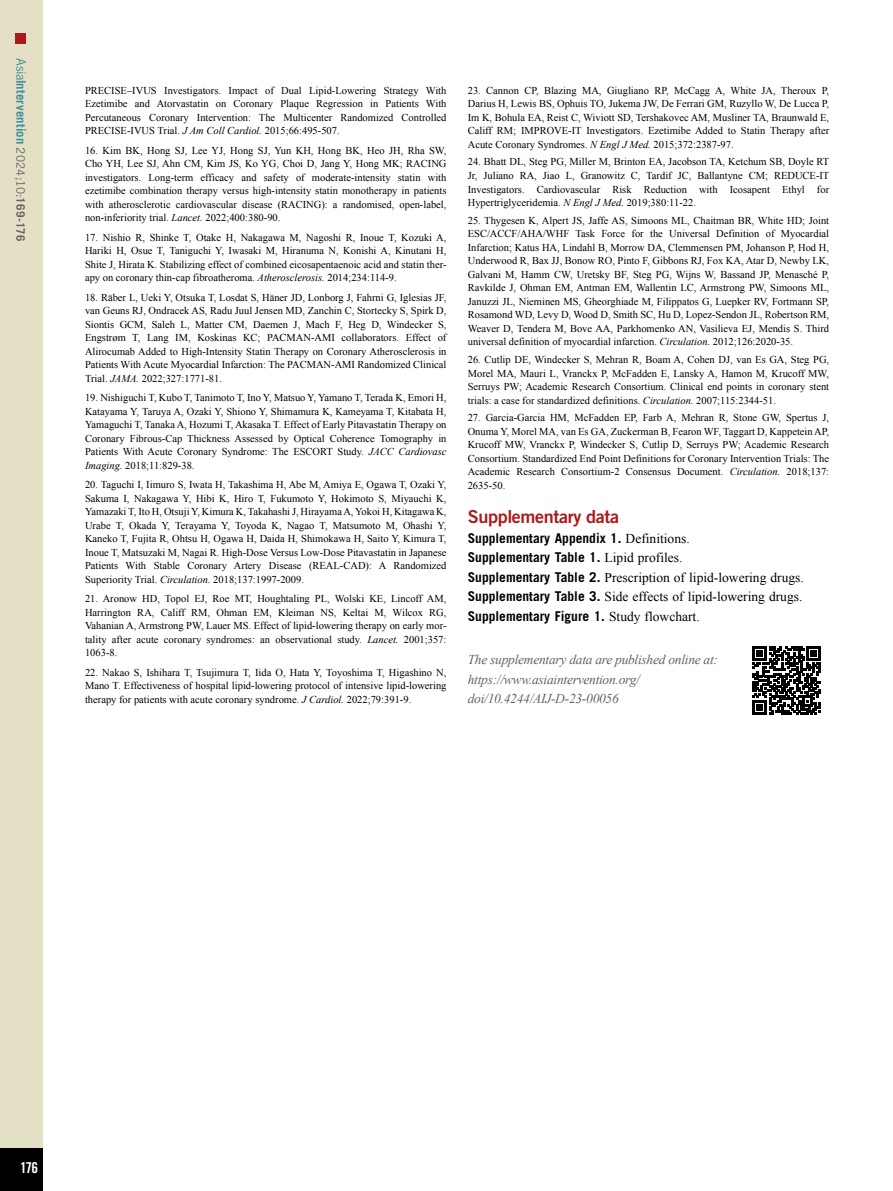
<style>
.page{position:relative;width:893px;height:1191px;background:#fff}
.page>*{position:absolute;margin:0;border:0;box-sizing:border-box;transform-origin:0 0}
.t1{font:18px "Trade Gothic LT Std Bd 2";letter-spacing:-.02em;color:#a91b18}
.t2{font:15px "Trade Gothic LT Std Bd Cn 20";color:#fff}
.t3{font:13.5px/19.5px "Times New Roman";color:#000}
.t4{font:700 13.5px/19.5px "Trade Gothic LT Std";color:#000}
.t5{font:italic 13.5px/19.5px "Times New Roman";letter-spacing:-.02em;color:#646363}
.t6{font:700 12.75px "Trade Gothic LT Std";letter-spacing:.005em;color:#418f9b}
.t7{font:10.5px/13.5px "Times New Roman";color:#000;text-align:justify}
.s1{font-weight:400}
.s2{font-weight:400;font-size:11.7px;color:#646363}
.s3{font-size:11.7px;color:#646363}
.s4{font-style:italic}
.s5{font-family:"Times New Roman";font-weight:400}
.s6{font-family:"Trade Gothic LT Std";font-weight:700}
</style>
<div class="page">
<div style="left:0;top:0;width:43px;height:1191px;background:#e4e0c5"></div>
<div style="left:0;top:1148px;width:43px;height:43px;background:#000"></div>
<div style="left:16px;top:34px;width:10px;height:10px;background:#a91b18"></div>
<svg style="left:752px;top:646px;width:69px;height:68px"></svg>
<p class="t6" style="left:29px;top:58px;width:184px;rotate:90deg"><span class="s1">Asia</span>Intervention <span class="s2">2024;10:</span><span class="s3">169-176</span></p>
<p class="t7" style="left:85px;top:83px;width:363px">PRECISE–IVUS Investigators. Impact of Dual Lipid-Lowering Strategy With Ezetimibe and Atorvastatin on Coronary Plaque Regression in Patients With Percutaneous Coronary Intervention: The Multicenter Randomized Controlled PRECISE-IVUS Trial. <span class="s4">J Am Coll Cardiol.</span> 2015;66:495-507.</p>
<p class="t7" style="left:85px;top:143px;width:363px">16. Kim BK, Hong SJ, Lee YJ, Hong SJ, Yun KH, Hong BK, Heo JH, Rha SW, Cho YH, Lee SJ, Ahn CM, Kim JS, Ko YG, Choi D, Jang Y, Hong MK; RACING investigators. Long-term efficacy and safety of moderate-intensity statin with ezetimibe combination therapy versus high-intensity statin monotherapy in patients with atherosclerotic cardiovascular disease (RACING): a randomised, open-label, non-inferiority trial. <span class="s4">Lancet.</span> 2022;400:380-90.</p>
<p class="t7" style="left:85px;top:230px;width:363px">17. Nishio R, Shinke T, Otake H, Nakagawa M, Nagoshi R, Inoue T, Kozuki A, Hariki H, Osue T, Taniguchi Y, Iwasaki M, Hiranuma N, Konishi A, Kinutani H, Shite J, Hirata K. Stabilizing effect of combined eicosapentaenoic acid and statin ther&shy;apy on coronary thin-cap fibroatheroma. <span class="s4">Atherosclerosis.</span> 2014;234:114-9.</p>
<p class="t7" style="left:85px;top:290px;width:363px">18. Räber L, Ueki Y, Otsuka T, Losdat S, Häner JD, Lonborg J, Fahrni G, Iglesias JF, van Geuns RJ, Ondracek AS, Radu Juul Jensen MD, Zanchin C, Stortecky S, Spirk D, Siontis GCM, Saleh L, Matter CM, Daemen J, Mach F, Heg D, Windecker S, Engstrøm T, Lang IM, Koskinas KC; PACMAN-AMI collaborators. Effect of Alirocumab Added to High-Intensity Statin Therapy on Coronary Atherosclerosis in Patients With Acute Myocardial Infarction: The PACMAN-AMI Randomized Clinical Trial. <span class="s4">JAMA.</span> 2022;327:1771-81.</p>
<p class="t7" style="left:85px;top:390px;width:363px">19. Nishiguchi T, Kubo T, Tanimoto T, Ino Y, Matsuo Y, Yamano T, Terada K, Emori H, Katayama Y, Taruya A, Ozaki Y, Shiono Y, Shimamura K, Kameyama T, Kitabata H, Yamaguchi T, Tanaka A, Hozumi T, Akasaka T. Effect of Early Pitavastatin Therapy on Coronary Fibrous-Cap Thickness Assessed by Optical Coherence Tomography in Patients With Acute Coronary Syndrome: The ESCORT Study. <span class="s4">JACC Cardiovasc Imaging.</span> 2018;11:829-38.</p>
<p class="t7" style="left:85px;top:477px;width:363px">20. Taguchi I, Iimuro S, Iwata H, Takashima H, Abe M, Amiya E, Ogawa T, Ozaki Y, Sakuma I, Nakagawa Y, Hibi K, Hiro T, Fukumoto Y, Hokimoto S, Miyauchi K, Yamazaki T, Ito H, Otsuji Y, Kimura K, Takahashi J, Hirayama A, Yokoi H, Kitagawa K, Urabe T, Okada Y, Terayama Y, Toyoda K, Nagao T, Matsumoto M, Ohashi Y, Kaneko T, Fujita R, Ohtsu H, Ogawa H, Daida H, Shimokawa H, Saito Y, Kimura T, Inoue T, Matsuzaki M, Nagai R. High-Dose Versus Low-Dose Pitavastatin in Japanese Patients With Stable Coronary Artery Disease (REAL-CAD): A Randomized Superiority Trial. <span class="s4">Circulation.</span> 2018;137:1997-2009.</p>
<p class="t7" style="left:85px;top:591px;width:363px">21. Aronow HD, Topol EJ, Roe MT, Houghtaling PL, Wolski KE, Lincoff AM, Harrington RA, Califf RM, Ohman EM, Kleiman NS, Keltai M, Wilcox RG, Vahanian A, Armstrong PW, Lauer MS. Effect of lipid-lowering therapy on early mor&shy;tality after acute coronary syndromes: an observational study. <span class="s4">Lancet.</span> 2001;357:<br>1063-8.</p>
<p class="t7" style="left:85px;top:665px;width:363px">22. Nakao S, Ishihara T, Tsujimura T, Iida O, Hata Y, Toyoshima T, Higashino N, Mano T. Effectiveness of hospital lipid-lowering protocol of intensive lipid-lowering therapy for patients with acute coronary syndrome. <span class="s4">J Cardiol.</span> 2022;79:391-9.</p>
<p class="t7" style="left:468px;top:83px;width:363px">23. Cannon CP, Blazing MA, Giugliano RP, McCagg A, White JA, Theroux P, Darius H, Lewis BS, Ophuis TO, Jukema JW, De Ferrari GM, Ruzyllo W, De Lucca P, Im K, Bohula EA, Reist C, Wiviott SD, Tershakovec AM, Musliner TA, Braunwald E, Califf RM; IMPROVE-IT Investigators. Ezetimibe Added to Statin Therapy after Acute Coronary Syndromes. <span class="s4">N Engl J Med.</span> 2015;372:2387-97.</p>
<p class="t7" style="left:468px;top:155px;width:363px">24. Bhatt DL, Steg PG, Miller M, Brinton EA, Jacobson TA, Ketchum SB, Doyle RT Jr, Juliano RA, Jiao L, Granowitz C, Tardif JC, Ballantyne CM; REDUCE-IT Investigators. Cardiovascular Risk Reduction with Icosapent Ethyl for Hypertriglyceridemia. <span class="s4">N Engl J Med.</span> 2019;380:11-22.</p>
<p class="t7" style="left:468px;top:213px;width:363px">25. Thygesen K, Alpert JS, Jaffe AS, Simoons ML, Chaitman BR, White HD; Joint ESC/ACCF/AHA/WHF Task Force for the Universal Definition of Myocardial Infarction; Katus HA, Lindahl B, Morrow DA, Clemmensen PM, Johanson P, Hod H, Underwood R, Bax JJ, Bonow RO, Pinto F, Gibbons RJ, Fox KA, Atar D, Newby LK, Galvani M, Hamm CW, Uretsky BF, Steg PG, Wijns W, Bassand JP, Menasché P, Ravkilde J, Ohman EM, Antman EM, Wallentin LC, Armstrong PW, Simoons ML, Januzzi JL, Nieminen MS, Gheorghiade M, Filippatos G, Luepker RV, Fortmann SP, Rosamond WD, Levy D, Wood D, Smith SC, Hu D, Lopez-Sendon JL, Robertson RM, Weaver D, Tendera M, Bove AA, Parkhomenko AN, Vasilieva EJ, Mendis S. Third universal definition of myocardial infarction. <span class="s4">Circulation.</span> 2012;126:2020-35.</p>
<p class="t7" style="left:468px;top:353px;width:363px">26. Cutlip DE, Windecker S, Mehran R, Boam A, Cohen DJ, van Es GA, Steg PG, Morel MA, Mauri L, Vranckx P, McFadden E, Lansky A, Hamon M, Krucoff MW, Serruys PW; Academic Research Consortium. Clinical end points in coronary stent trials: a case for standardized definitions. <span class="s4">Circulation.</span> 2007;115:2344-51.</p>
<p class="t7" style="left:468px;top:411px;width:363px">27. Garcia-Garcia HM, McFadden EP, Farb A, Mehran R, Stone GW, Spertus J, Onuma Y, Morel MA, van Es GA, Zuckerman B, Fearon WF, Taggart D, Kappetein AP, Krucoff MW, Vranckx P, Windecker S, Cutlip D, Serruys PW; Academic Research Consortium. Standardized End Point Definitions for Coronary Intervention Trials: The Academic Research Consortium-2 Consensus Document. <span class="s4">Circulation.</span> 2018;137:<br>2635-50.</p>
<h1 class="t1" style="left:468px;top:506px;width:153px">Supplementary data</h1>
<p class="t4" style="left:468px;top:528px;width:223px">Supplementary Appendix 1. <span class="s5">Definitions.<br></span>Supplementary Table 1. <span class="s5">Lipid profiles.</span></p>
<p class="t3" style="left:468px;top:567px;width:338px"><span class="s6">Supplementary Table 2.</span> Prescription of lipid-lowering drugs.<br><span class="s6">Supplementary Table 3.</span> Side effects of lipid-lowering drugs.</p>
<p class="t4" style="left:468px;top:606px;width:233px">Supplementary Figure 1. <span class="s5">Study flowchart.</span></p>
<p class="t5" style="left:468px;top:649px;width:252px">The supplementary data are published online at: https://www.asiaintervention.org/ doi/10.4244/AIJ-D-23-00056</p>
<h2 class="t2" style="left:20px;top:1158px;width:20px">176</h2>
</div>
